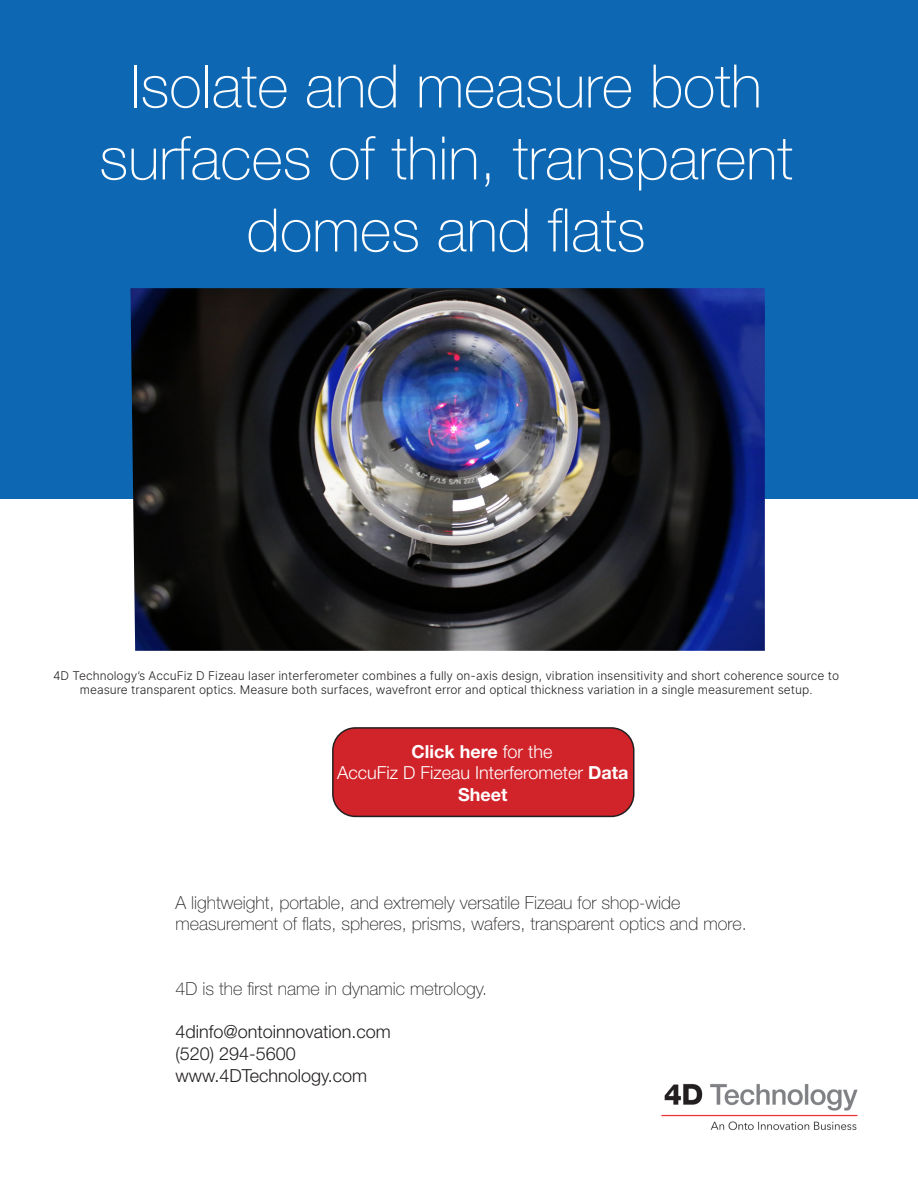
<style>
.page{position:relative;width:918px;height:1188px;background:#fff}
.page>*{position:absolute;margin:0;border:0;box-sizing:border-box;transform-origin:0 0}
.t1{font:100 60px/72px "Helvetica Neue";color:#fff;text-align:center}
.t2{font:100 18px/21.6px "Helvetica Neue";color:#231f20}
.t3{font:300 18px "Helvetica Neue";color:#231f20}
.t4{font:300 18px/21.6px "Helvetica Neue";color:#fff;text-align:center}
.t5{font:700 18px "Helvetica Neue";color:#fff}
.t6{font:12px/14.4px "Inter Light BETA";color:#231f20;text-align:center}
.s1{font-weight:300}
.s2{font-weight:700}
</style>
<div class="page">
<div style="left:333px;top:728px;width:301px;height:88px;background:#d1232a;border-radius:22px"></div>
<div style="left:332px;top:727px;width:302px;height:90px;border:2px solid #231f20;border-radius:22px"></div>
<img style="left:661px;top:1083px;width:197px;height:48px">
<div style="left:0;top:0;width:918px;height:499px;background:#0e67b3"></div>
<img style="left:130px;top:288px;width:635px;height:363px">
<p class="t1" style="left:99px;top:50px;width:695px">Isolate and measure both surfaces of thin, transparent domes and flats</p>
<p class="t6" style="left:53px;top:668px;width:788px">4D Technology’s AccuFiz D Fizeau laser interferometer combines a fully on-axis design, vibration insensitivity and short coherence source to measure transparent optics. Measure both surfaces, wavefront error and optical thickness variation in a single measurement setup.</p>
<p class="t5" style="left:412px;top:740px;width:142px">Click here <span class="s1">for the</span></p>
<p class="t4" style="left:337px;top:762px;width:293px">AccuFiz D Fizeau Interferometer <span class="s2">Data<br>Sheet</span></p>
<p class="t2" style="left:176px;top:892px;width:573px">A lightweight, portable, and extremely versatile Fizeau for shop-wide measurement of flats, spheres, prisms, wafers, transparent optics and more.</p>
<p class="t2" style="left:176px;top:978px;width:313px">4D is the first name in dynamic metrology.</p>
<p class="t3" style="left:176px;top:1021px;width:217px">4dinfo@ontoinnovation.com</p>
<p class="t3" style="left:176px;top:1043px;width:122px">(520) 294-5600</p>
<p class="t3" style="left:176px;top:1064px;width:193px">www.4DTechnology.com</p>
</div>
